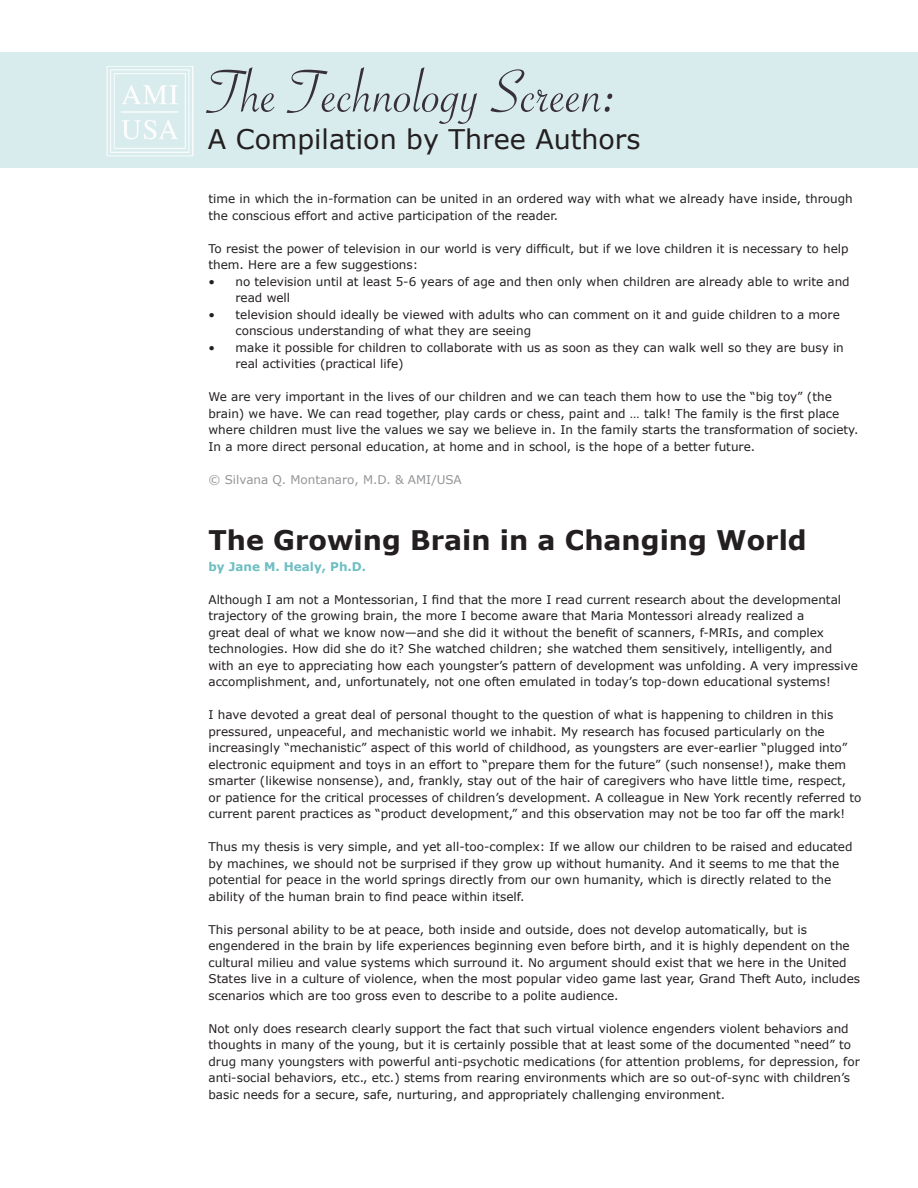
<style>
.page{position:relative;width:918px;height:1188px;background:#fff}
.page>*{position:absolute;margin:0;border:0;box-sizing:border-box;transform-origin:0 0}
.t1{font:64.5px "Savoye Let Plain";color:#372f39}
.t2{font:700 27px "Verdana";color:#231f20}
.t3{font:27px "Verdana";color:#231f20}
.t4{font:12px/16.5px "Verdana";color:#231f20}
.t5{font:12px "Verdana";color:#939598}
.t6{font:700 12px "Verdana";color:#6ebec2}
</style>
<div class="page">
<div style="left:0;top:52px;width:918px;height:116px;background:#d9eced"></div>
<img style="left:106px;top:66px;width:87px;height:90px">
<h1 class="t1" style="left:208px;top:49px;width:412px">The Technology Screen:</h1>
<h2 class="t3" style="left:208px;top:122px;width:434px">A Compilation by Three Authors</h2>
<p class="t4" style="left:208px;top:190px;width:646px">time in which the in-formation can be united in an ordered way with what we already have inside, through the conscious effort and active participation of the reader.</p>
<p class="t4" style="left:208px;top:240px;width:642px">To resist the power of television in our world is very difficult, but if we love children it is necessary to help them. Here are a few suggestions:</p>
<p class="t4" style="left:236px;top:273px;width:616px;text-indent:-27px">• no television until at least 5-6 years of age and then only when children are already able to write and read well</p>
<p class="t4" style="left:236px;top:306px;width:606px;text-indent:-27px">• television should ideally be viewed with adults who can comment on it and guide children to a more conscious understanding of what they are seeing</p>
<p class="t4" style="left:236px;top:339px;width:610px;text-indent:-27px">• make it possible for children to collaborate with us as soon as they can walk well so they are busy in real activities (practical life)</p>
<p class="t4" style="left:208px;top:388px;width:652px">We are very important in the lives of our children and we can teach them how to use the “big toy” (the brain) we have. We can read together, play cards or chess, paint and … talk! The family is the first place where children must live the values we say we believe in. In the family starts the transformation of society.<br>In a more direct personal education, at home and in school, is the hope of a better future.</p>
<p class="t5" style="left:208px;top:472px;width:255px">© Silvana Q. Montanaro, M.D. &amp; AMI/USA</p>
<h2 class="t2" style="left:208px;top:523px;width:600px">The Growing Brain in a Changing World</h2>
<p class="t6" style="left:208px;top:559px;width:159px">by Jane M. Healy, Ph.D.</p>
<p class="t4" style="left:208px;top:591px;width:651px">Although I am not a Montessorian, I find that the more I read current research about the developmental trajectory of the growing brain, the more I become aware that Maria Montessori already realized a<br>great deal of what we know now—and she did it without the benefit of scanners, f-MRIs, and complex technologies. How did she do it? She watched children; she watched them sensitively, intelligently, and with an eye to appreciating how each youngster’s pattern of development was unfolding. A very impressive accomplishment, and, unfortunately, not one often emulated in today’s top-down educational systems!</p>
<p class="t4" style="left:208px;top:706px;width:654px">I have devoted a great deal of personal thought to the question of what is happening to children in this pressured, unpeaceful, and mechanistic world we inhabit. My research has focused particularly on the increasingly “mechanistic” aspect of this world of childhood, as youngsters are ever-earlier “plugged into” electronic equipment and toys in an effort to “prepare them for the future” (such nonsense!), make them smarter (likewise nonsense), and, frankly, stay out of the hair of caregivers who have little time, respect, or patience for the critical processes of children’s development. A colleague in New York recently referred to current parent practices as “product development,” and this observation may not be too far off the mark!</p>
<p class="t4" style="left:208px;top:838px;width:646px">Thus my thesis is very simple, and yet all-too-complex: If we allow our children to be raised and educated by machines, we should not be surprised if they grow up without humanity. And it seems to me that the potential for peace in the world springs directly from our own humanity, which is directly related to the ability of the human brain to find peace within itself.</p>
<p class="t4" style="left:208px;top:921px;width:653px">This personal ability to be at peace, both inside and outside, does not develop automatically, but is engendered in the brain by life experiences beginning even before birth, and it is highly dependent on the cultural milieu and value systems which surround it. No argument should exist that we here in the United States live in a culture of violence, when the most popular video game last year, Grand Theft Auto, includes scenarios which are too gross even to describe to a polite audience.</p>
<p class="t4" style="left:208px;top:1020px;width:653px">Not only does research clearly support the fact that such virtual violence engenders violent behaviors and thoughts in many of the young, but it is certainly possible that at least some of the documented “need” to drug many youngsters with powerful anti-psychotic medications (for attention problems, for depression, for anti-social behaviors, etc., etc.) stems from rearing environments which are so out-of-sync with children’s basic needs for a secure, safe, nurturing, and appropriately challenging environment.</p>
</div>
